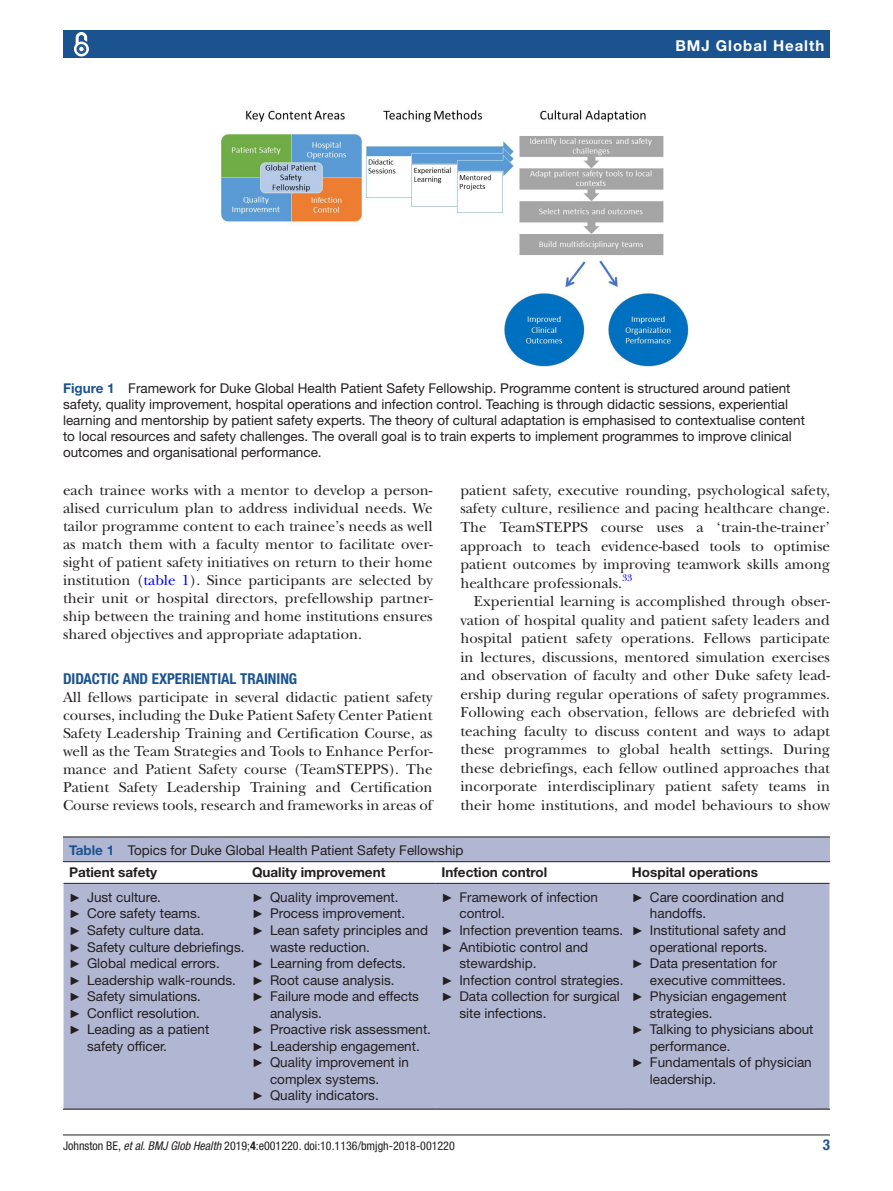
<style>
.page{position:relative;width:893px;height:1191px;background:#fff}
.page>*{position:absolute;margin:0;border:0;box-sizing:border-box;transform-origin:0 0}
.t1{font:15px/18px "New Baskerville";color:#231f20;text-align:justify}
.t2{font:700 condensed 15px "Helvetica Neue LT Std";color:#1b5391}
.t3{font:700 15px "Helvetica Neue LT Std";letter-spacing:.065em;color:#fff}
.t4{font:13.5px/16.2px "Helvetica Neue LT Std";color:#231f20}
.t5{font:700 13.5px "Helvetica Neue LT Std";color:#231f20}
.t6{font:condensed 12px "Helvetica Neue LT Std";color:#231f20}
.t7{font:9.9px "New Baskerville";color:#00f}
.s1{font-weight:700;color:#1b5391}
.s2{color:#00f}
.s3{font-weight:700}
.s4{font-family:"Arial";font-size:12px}
.s5{font-style:italic}
</style>
<div class="page">
<hr style="left:63px;top:1134px;width:767px;height:1px;background:#231f20">
<div style="left:63px;top:31px;width:767px;height:27px;background:#1b5391"></div>
<svg style="left:74px;top:32px;width:15px;height:25px"></svg>
<div style="left:78px;top:45px;width:7px;height:8px;border:1px solid #1b5391;border-radius:50%"></div>
<img style="left:219px;top:110px;width:470px;height:257px">
<div style="left:63px;top:837px;width:767px;height:272px;background:#b1b7d3"></div>
<hr style="left:63px;top:836px;width:767px;height:1px;background:#231f20">
<hr style="left:63px;top:883px;width:183px;height:1px;background:#231f20">
<hr style="left:246px;top:883px;width:189px;height:1px;background:#231f20">
<hr style="left:435px;top:883px;width:191px;height:1px;background:#231f20">
<hr style="left:626px;top:883px;width:204px;height:1px;background:#231f20">
<hr style="left:63px;top:1108px;width:183px;height:1px;background:#231f20">
<hr style="left:246px;top:1108px;width:189px;height:1px;background:#231f20">
<hr style="left:435px;top:1108px;width:191px;height:1px;background:#231f20">
<hr style="left:626px;top:1108px;width:204px;height:1px;background:#231f20">
<hr style="left:63px;top:883px;width:1px;height:225px;background:#fff">
<svg style="left:63px;top:861px;width:768px;height:22px;background:#f2f2f2"></svg>
<p class="t3" style="left:675px;top:36px;width:150px">BMJ Global Health</p>
<p class="t4" style="left:63px;top:379px;width:743px"><span class="s1">Figure 1</span> Framework for Duke Global Health Patient Safety Fellowship. Programme content is structured around patient safety, quality improvement, hospital operations and infection control. Teaching is through didactic sessions, experiential learning and mentorship by patient safety experts. The theory of cultural adaptation is emphasised to contextualise content to local resources and safety challenges. The overall goal is to train experts to implement programmes to improve clinical outcomes and organisational performance.</p>
<p class="t1" style="left:63px;top:481px;width:371px">each trainee works with a mentor to develop a person&shy;alised curriculum plan to address individual needs. We tailor programme content to each trainee’s needs as well as match them with a faculty mentor to facilitate over&shy;sight of patient safety initiatives on return to their home institution (<span class="s2">table 1</span>). Since participants are selected by their unit or hospital directors, prefellowship partner&shy;ship between the training and home institutions ensures shared objectives and appropriate adaptation.</p>
<p class="t2" style="left:63px;top:669px;width:29px">DI DACTIC</p>
<p class="t2" style="left:123px;top:669px;width:126px">AND EXPERI ENTIAL TRAI</p>
<p class="t2" style="left:268px;top:669px;width:31px">NING</p>
<p class="t1" style="left:63px;top:688px;width:371px">All fellows participate in several didactic patient safety courses, including the Duke Patient Safety Center Patient Safety Leadership Training and Certification Course, as well as the Team Strategies and Tools to Enhance Perfor&shy;mance and Patient Safety course (TeamSTEPPS). The Patient Safety Leadership Training and Certification Course reviews tools, research and frameworks in areas of</p>
<p class="t1" style="left:460px;top:481px;width:371px;line-height:18.6px">patient safety, executive rounding, psychological safety, safety culture, resilience and pacing healthcare change.<br>The TeamSTEPPS course uses a ‘train-the-trainer’ approach to teach evidence-based tools to optimise patient outcomes by improving teamwork skills among healthcare professionals.</p>
<p class="t7" style="left:622px;top:572px;width:12px">33</p>
<p class="t1" style="left:460px;top:592px;width:371px;line-height:18.5px;text-indent:14px">Experiential learning is accomplished through obser&shy;vation of hospital quality and patient safety leaders and hospital patient safety operations. Fellows participate in lectures, discussions, mentored simulation exercises and observation of faculty and other Duke safety lead&shy;ership during regular operations of safety programmes.<br>Following each observation, fellows are debriefed with teaching faculty to discuss content and ways to adapt these programmes to global health settings. During these debriefings, each fellow outlined approaches that incorporate interdisciplinary patient safety teams in their home institutions, and model behaviours to show</p>
<p class="t4" style="left:69px;top:839px;width:396px;line-height:22px"><span class="s1">Table 1</span> Topics for Duke Global Health Patient Safety Fellowship<br><span class="s3">Patient safety</span></p>
<p class="t5" style="left:252px;top:864px;width:135px">Quality improvement</p>
<p class="t5" style="left:441px;top:864px;width:107px">Infection control</p>
<p class="t5" style="left:632px;top:864px;width:127px">Hospital operations</p>
<p class="t4" style="left:69px;top:889px;width:94px"><span class="s4">►</span> Just culture.</p>
<p class="t4" style="left:69px;top:905px;width:133px"><span class="s4">►</span> Core safety teams.</p>
<p class="t4" style="left:69px;top:922px;width:137px"><span class="s4">►</span> Safety culture data.</p>
<p class="t4" style="left:69px;top:938px;width:177px"><span class="s4">►</span> Safety culture debriefings.</p>
<p class="t4" style="left:69px;top:955px;width:152px"><span class="s4">►</span> Global medical errors.</p>
<p class="t4" style="left:69px;top:971px;width:169px"><span class="s4">►</span> Leadership walk-rounds.</p>
<p class="t4" style="left:69px;top:988px;width:134px"><span class="s4">►</span> Safety simulations.</p>
<p class="t4" style="left:69px;top:1004px;width:133px"><span class="s4">►</span> Conflict resolution.</p>
<p class="t4" style="left:69px;top:1021px;width:142px"><span class="s4">►</span> Leading as a patient</p>
<p class="t4" style="left:87px;top:1037px;width:81px">safety officer.</p>
<p class="t4" style="left:252px;top:889px;width:148px"><span class="s4">►</span> Quality improvement.</p>
<p class="t4" style="left:252px;top:905px;width:155px"><span class="s4">►</span> Process improvement.</p>
<p class="t4" style="left:252px;top:922px;width:178px"><span class="s4">►</span> Lean safety principles and</p>
<p class="t4" style="left:270px;top:938px;width:102px">waste reduction.</p>
<p class="t4" style="left:252px;top:955px;width:156px"><span class="s4">►</span> Learning from defects.</p>
<p class="t4" style="left:252px;top:971px;width:144px"><span class="s4">►</span> Root cause analysis.</p>
<p class="t4" style="left:252px;top:988px;width:169px"><span class="s4">►</span> Failure mode and effects</p>
<p class="t4" style="left:270px;top:1004px;width:54px">analysis.</p>
<p class="t4" style="left:252px;top:1021px;width:181px"><span class="s4">►</span> Proactive risk assessment.</p>
<p class="t4" style="left:252px;top:1037px;width:169px"><span class="s4">►</span> Leadership engagement.</p>
<p class="t4" style="left:252px;top:1054px;width:159px"><span class="s4">►</span> Quality improvement in</p>
<p class="t4" style="left:270px;top:1070px;width:111px">complex systems.</p>
<p class="t4" style="left:252px;top:1087px;width:128px"><span class="s4">►</span> Quality indicators.</p>
<p class="t4" style="left:441px;top:889px;width:158px"><span class="s4">►</span> Framework of infection</p>
<p class="t4" style="left:459px;top:905px;width:47px">control.</p>
<p class="t4" style="left:441px;top:922px;width:183px"><span class="s4">►</span> Infection prevention teams.</p>
<p class="t4" style="left:441px;top:938px;width:148px"><span class="s4">►</span> Antibiotic control and</p>
<p class="t4" style="left:459px;top:955px;width:79px">stewardship.</p>
<p class="t4" style="left:441px;top:971px;width:184px"><span class="s4">►</span> Infection control strategies.</p>
<p class="t4" style="left:441px;top:988px;width:180px"><span class="s4">►</span> Data collection for surgical</p>
<p class="t4" style="left:459px;top:1004px;width:89px">site infections.</p>
<p class="t4" style="left:632px;top:889px;width:154px"><span class="s4">►</span> Care coordination and</p>
<p class="t4" style="left:650px;top:905px;width:58px">handoffs.</p>
<p class="t4" style="left:632px;top:922px;width:156px"><span class="s4">►</span> Institutional safety and</p>
<p class="t4" style="left:650px;top:938px;width:119px">operational reports.</p>
<p class="t4" style="left:632px;top:955px;width:147px"><span class="s4">►</span> Data presentation for</p>
<p class="t4" style="left:650px;top:971px;width:137px">executive committees.</p>
<p class="t4" style="left:632px;top:988px;width:156px"><span class="s4">►</span> Physician engagement</p>
<p class="t4" style="left:650px;top:1004px;width:64px">strategies.</p>
<p class="t4" style="left:632px;top:1021px;width:183px"><span class="s4">►</span> Talking to physicians about</p>
<p class="t4" style="left:650px;top:1037px;width:82px">performance.</p>
<p class="t4" style="left:632px;top:1054px;width:181px"><span class="s4">►</span> Fundamentals of physician</p>
<p class="t4" style="left:650px;top:1070px;width:68px">leadership.</p>
<p class="t6" style="left:63px;top:1138px;width:393px">Johnston BE, <span class="s5">et al</span>. <span class="s5">BMJ Glob Health</span> 2019;<span class="s3">4</span>:e001220. doi:10.1136/bmjgh-2018-001220</p>
<p class="t2" style="left:823px;top:1135px;width:9px">3</p>
</div>
